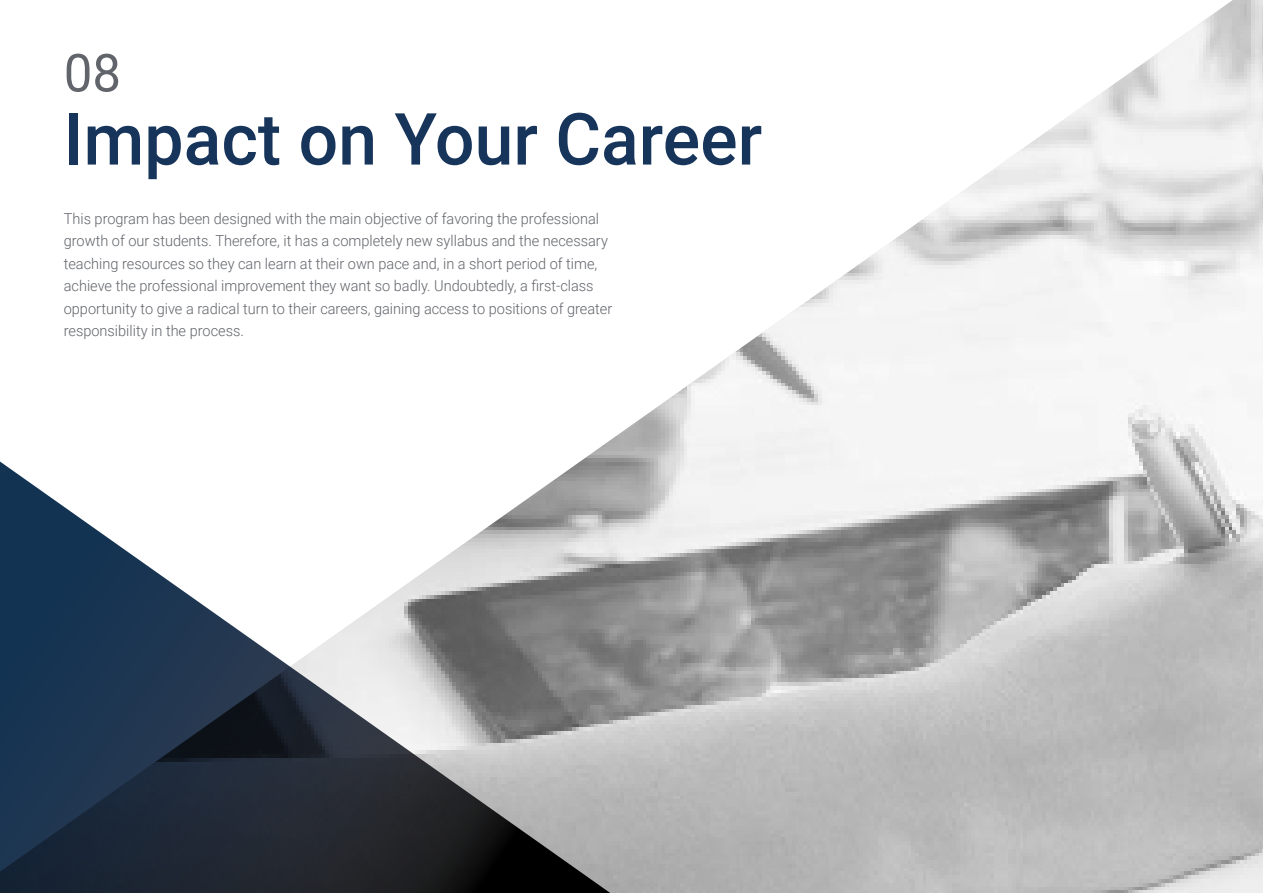
<style>
.page{position:relative;width:1263px;height:893px;background:#fff}
.page>*{position:absolute;margin:0;border:0;box-sizing:border-box;transform-origin:0 0}
.t1{font:500 72px "Roboto";color:#17355b}
.t2{font:52.5px "Roboto";color:#61646a}
.t3{font:300 15px/22.5px "Roboto";color:#61646a}
</style>
<div class="page">
<img style="left:602px;top:0;width:661px;height:893px">
<svg style="left:0;top:446px;width:640px;height:447px"></svg>
<h2 class="t2" style="left:64px;top:36px;width:59px">08</h2>
<h1 class="t1" style="left:64px;top:89px;width:700px">Impact on Your Career</h1>
<p class="t3" style="left:64px;top:207px;width:550px">This program has been designed with the main objective of favoring the professional growth of our students. Therefore, it has a completely new syllabus and the necessary teaching resources so they can learn at their own pace and, in a short period of time, achieve the professional improvement they want so badly. Undoubtedly, a first-class opportunity to give a radical turn to their careers, gaining access to positions of greater responsibility in the process.</p>
</div>
